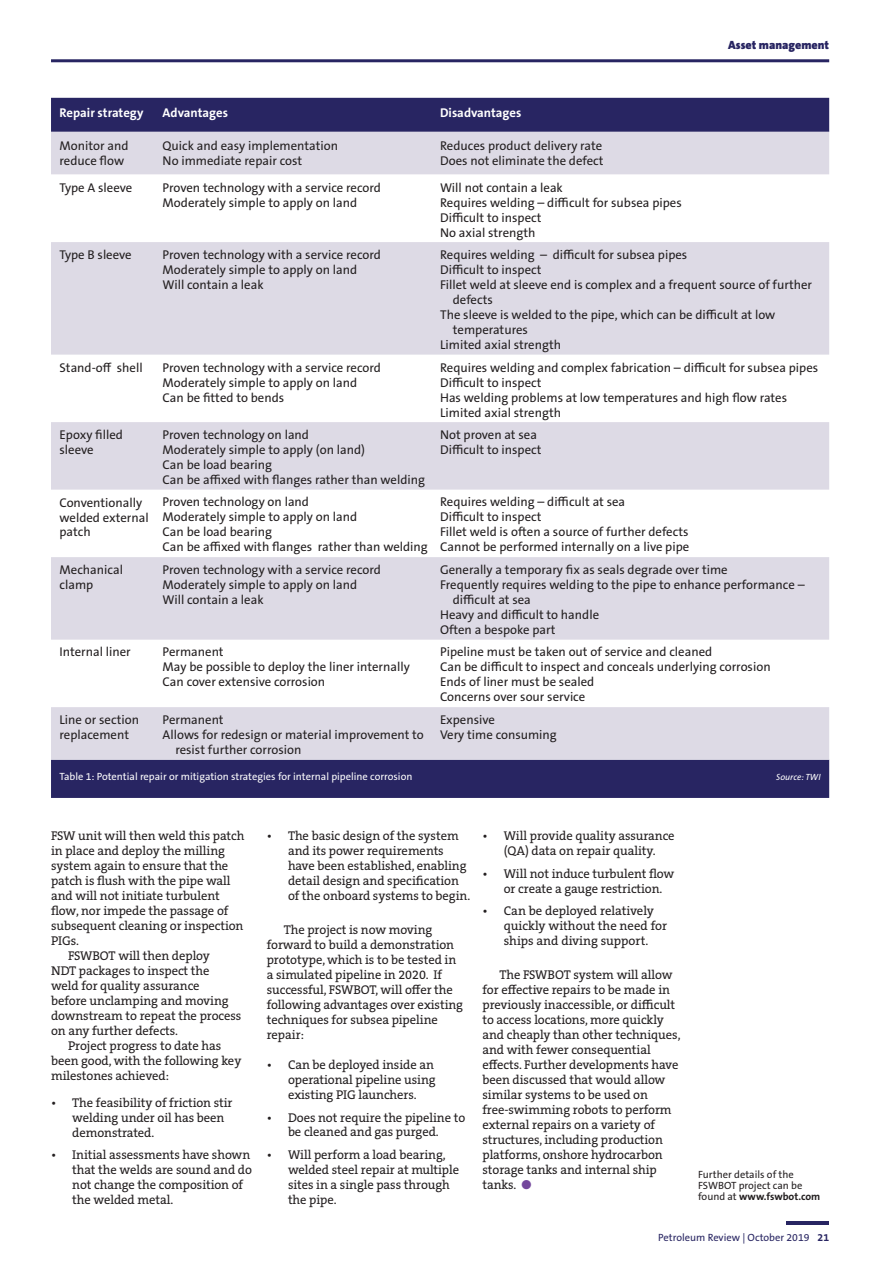
<style>
.page{position:relative;width:893px;height:1263px;background:#fff}
.page>*{position:absolute;margin:0;border:0;box-sizing:border-box;transform-origin:0 0}
.t1{font:12.75px/15px "The Sans B W5 Plain";color:#231f20}
.t2{font:12.75px/15px "The Serif B W5 Plain";letter-spacing:-.005em;color:#231f20}
.t3{font:700 12.75px "The Sans B W7";color:#fff}
.t4{font:900 12px "The Sans B W9";color:#282562}
.t5{font:10.5px "The Sans B W5 Plain";color:#fff}
.t6{font:10.5px/11.2px "The Sans B W5 Plain";color:#231f20}
.t7{font:10.5px "The Sans B W5 Plain";color:#282562}
.t8{font:700 10.5px "The Sans B W7";color:#231f20}
.t9{font:italic 9px "The Sans B W5 Plain";color:#fff}
.s1{color:#73479c}
.s2{font-family:"The Sans B W5 Plain";font-weight:400}
.s3{font-family:"The Sans B W7";font-weight:700}
</style>
<div class="page">
<hr style="left:51px;top:59px;width:778px;height:3px;background:#282562">
<hr style="left:787px;top:1221px;width:42px;height:4px;background:#282562">
<div style="left:51px;top:98px;width:778px;height:700px;background:#282562"></div>
<svg style="left:51px;top:132px;width:778px;height:628px;fill:#dddae5"></svg>
<p class="t4" style="left:728px;top:37px;width:103px">Asset management</p>
<p class="t3" style="left:60px;top:104px;width:85px">Repair strategy</p>
<p class="t3" style="left:163px;top:104px;width:67px">Advantages</p>
<p class="t3" style="left:440px;top:104px;width:83px">Disadvantages</p>
<p class="t1" style="left:60px;top:139px;width:70px">Monitor and reduce flow</p>
<p class="t1" style="left:163px;top:139px;width:177px">Quick and easy implementation<br>No immediate repair cost</p>
<p class="t1" style="left:440px;top:139px;width:165px">Reduces product delivery rate<br>Does not eliminate the defect</p>
<p class="t1" style="left:60px;top:180px;width:74px">Type A sleeve</p>
<p class="t1" style="left:163px;top:180px;width:220px">Proven technology with a service record<br>Moderately simple to apply on land</p>
<p class="t1" style="left:440px;top:180px;width:243px">Will not contain a leak<br>Requires welding – difficult for subsea pipes<br>Difficult to inspect<br>No axial strength</p>
<p class="t1" style="left:60px;top:247px;width:74px">Type B sleeve</p>
<p class="t1" style="left:163px;top:247px;width:220px">Proven technology with a service record<br>Moderately simple to apply on land<br>Will contain a leak</p>
<p class="t1" style="left:440px;top:247px;width:249px">Requires welding – difficult for subsea pipes</p>
<p class="t1" style="left:440px;top:262px;width:103px">Difficult to inspect</p>
<p class="t1" style="left:440px;top:277px;width:374px">Fillet weld at sleeve end is complex and a frequent source of further</p>
<p class="t1" style="left:453px;top:292px;width:42px">defects</p>
<p class="t1" style="left:440px;top:307px;width:337px">The sleeve is welded to the pipe, which can be difficult at low</p>
<p class="t1" style="left:453px;top:322px;width:77px">temperatures</p>
<p class="t1" style="left:440px;top:337px;width:122px">Limited axial strength</p>
<p class="t1" style="left:60px;top:360px;width:85px">Stand-off shell</p>
<p class="t1" style="left:163px;top:360px;width:220px">Proven technology with a service record<br>Moderately simple to apply on land<br>Can be fitted to bends</p>
<p class="t1" style="left:440px;top:360px;width:380px">Requires welding and complex fabrication – difficult for subsea pipes Difficult to inspect<br>Has welding problems at low temperatures and high flow rates Limited axial strength</p>
<p class="t1" style="left:60px;top:427px;width:65px">Epoxy filled sleeve</p>
<p class="t1" style="left:163px;top:427px;width:264px">Proven technology on land<br>Moderately simple to apply (on land)<br>Can be load bearing<br>Can be affixed with flanges rather than welding</p>
<p class="t1" style="left:440px;top:427px;width:103px">Not proven at sea<br>Difficult to inspect</p>
<p class="t1" style="left:60px;top:495px;width:91px">Conventionally welded external patch</p>
<p class="t1" style="left:163px;top:495px;width:267px">Proven technology on land<br>Moderately simple to apply on land<br>Can be load bearing<br>Can be affixed with flanges rather than welding</p>
<p class="t1" style="left:440px;top:495px;width:251px">Requires welding – difficult at sea<br>Difficult to inspect<br>Fillet weld is often a source of further defects Cannot be performed internally on a live pipe</p>
<p class="t1" style="left:60px;top:562px;width:65px">Mechanical clamp</p>
<p class="t1" style="left:163px;top:562px;width:220px">Proven technology with a service record<br>Moderately simple to apply on land<br>Will contain a leak</p>
<p class="t1" style="left:440px;top:562px;width:289px">Generally a temporary fix as seals degrade over time</p>
<p class="t1" style="left:440px;top:577px;width:366px">Frequently requires welding to the pipe to enhance performance –</p>
<p class="t1" style="left:453px;top:592px;width:80px">difficult at sea</p>
<p class="t1" style="left:440px;top:607px;width:161px">Heavy and difficult to handle</p>
<p class="t1" style="left:440px;top:622px;width:117px">Often a bespoke part</p>
<p class="t1" style="left:60px;top:645px;width:73px">Internal liner</p>
<p class="t1" style="left:163px;top:645px;width:249px">Permanent<br>May be possible to deploy the liner internally<br>Can cover extensive corrosion</p>
<p class="t1" style="left:440px;top:645px;width:332px">Pipeline must be taken out of service and cleaned<br>Can be difficult to inspect and conceals underlying corrosion Ends of liner must be sealed<br>Concerns over sour service</p>
<p class="t1" style="left:60px;top:712px;width:81px">Line or section replacement</p>
<p class="t1" style="left:163px;top:712px;width:63px">Permanent</p>
<p class="t1" style="left:440px;top:712px;width:118px">Expensive<br>Very time consuming</p>
<p class="t1" style="left:163px;top:727px;width:263px">Allows for redesign or material improvement to</p>
<p class="t1" style="left:175px;top:742px;width:128px">resist further corrosion</p>
<p class="t5" style="left:60px;top:770px;width:354px">Table 1: Potential repair or mitigation strategies for internal pipeline corrosion</p>
<p class="t9" style="left:776px;top:772px;width:46px">Source: TWI</p>
<p class="t2" style="left:51px;top:829px;width:195px">FSW unit will then weld this patch</p>
<p class="t2" style="left:51px;top:844px;width:175px">in place and deploy the milling</p>
<p class="t2" style="left:51px;top:858px;width:179px">system again to ensure that the</p>
<p class="t2" style="left:51px;top:873px;width:181px">patch is flush with the pipe wall</p>
<p class="t2" style="left:51px;top:888px;width:170px">and will not initiate turbulent</p>
<p class="t2" style="left:51px;top:903px;width:179px">flow, nor impede the passage of</p>
<p class="t2" style="left:51px;top:918px;width:194px">subsequent cleaning or inspection</p>
<p class="t2" style="left:51px;top:933px;width:30px">PIGs.</p>
<p class="t2" style="left:68px;top:948px;width:143px">FSWBOT will then deploy</p>
<p class="t2" style="left:51px;top:963px;width:160px">NDT packages to inspect the</p>
<p class="t2" style="left:51px;top:978px;width:150px">weld for quality assurance</p>
<p class="t2" style="left:51px;top:993px;width:179px">before unclamping and moving</p>
<p class="t2" style="left:51px;top:1008px;width:192px">downstream to repeat the process</p>
<p class="t2" style="left:51px;top:1023px;width:129px">on any further defects.</p>
<p class="t2" style="left:68px;top:1038px;width:155px">Project progress to date has</p>
<p class="t2" style="left:51px;top:1053px;width:192px">been good, with the following key</p>
<p class="t2" style="left:51px;top:1068px;width:120px">milestones achieved:</p>
<p class="t2" style="left:72px;top:1095px;width:162px;text-indent:-21px">• The feasibility of friction stir welding under oil has been demonstrated.</p>
<p class="t2" style="left:72px;top:1147px;width:181px;text-indent:-21px">• Initial assessments have shown that the welds are sound and do not change the composition of the welded metal.</p>
<p class="t2" style="left:288px;top:828px;width:184px;text-indent:-21px">• The basic design of the system and its power requirements have been established, enabling detail design and specification of the onboard systems to begin.</p>
<p class="t2" style="left:267px;top:922px;width:198px;text-indent:17px">The project is now moving forward to build a demonstration prototype, which is to be tested in a simulated pipeline in 2020. If successful, FSWBOT, will offer the following advantages over existing techniques for subsea pipeline repair:</p>
<p class="t2" style="left:288px;top:1057px;width:149px;text-indent:-21px">• Can be deployed inside an operational pipeline using existing PIG launchers.</p>
<p class="t2" style="left:267px;top:1110px;width:200px;text-align:center">• Does not require the pipeline to be cleaned and gas purged.</p>
<p class="t2" style="left:288px;top:1147px;width:173px;text-indent:-21px">• Will perform a load bearing, welded steel repair at multiple sites in a single pass through the pipe.</p>
<p class="t2" style="left:482px;top:828px;width:194px;text-align:center">• Will provide quality assurance (QA) data on repair quality.</p>
<p class="t2" style="left:504px;top:866px;width:172px;text-indent:-21px">• Will not induce turbulent flow or create a gauge restriction.</p>
<p class="t2" style="left:504px;top:904px;width:165px;text-indent:-21px">• Can be deployed relatively quickly without the need for ships and diving support.</p>
<p class="t2" style="left:482px;top:967px;width:200px;text-indent:17px">The FSWBOT system will allow for effective repairs to be made in previously inaccessible, or difficult to access locations, more quickly and cheaply than other techniques, and with fewer consequential effects. Further developments have been discussed that would allow similar systems to be used on free-swimming robots to perform external repairs on a variety of structures, including production platforms, onshore hydrocarbon storage tanks and internal ship tanks. <span class="s1">●</span></p>
<p class="t6" style="left:698px;top:1169px;width:106px">Further details of the<br>FSWBOT project can be</p>
<p class="t8" style="left:698px;top:1190px;width:124px"><span class="s2">found at</span> www.fswbot.com</p>
<p class="t7" style="left:658px;top:1230px;width:172px">Petroleum Review | October 2019 <span class="s3">21</span></p>
</div>
